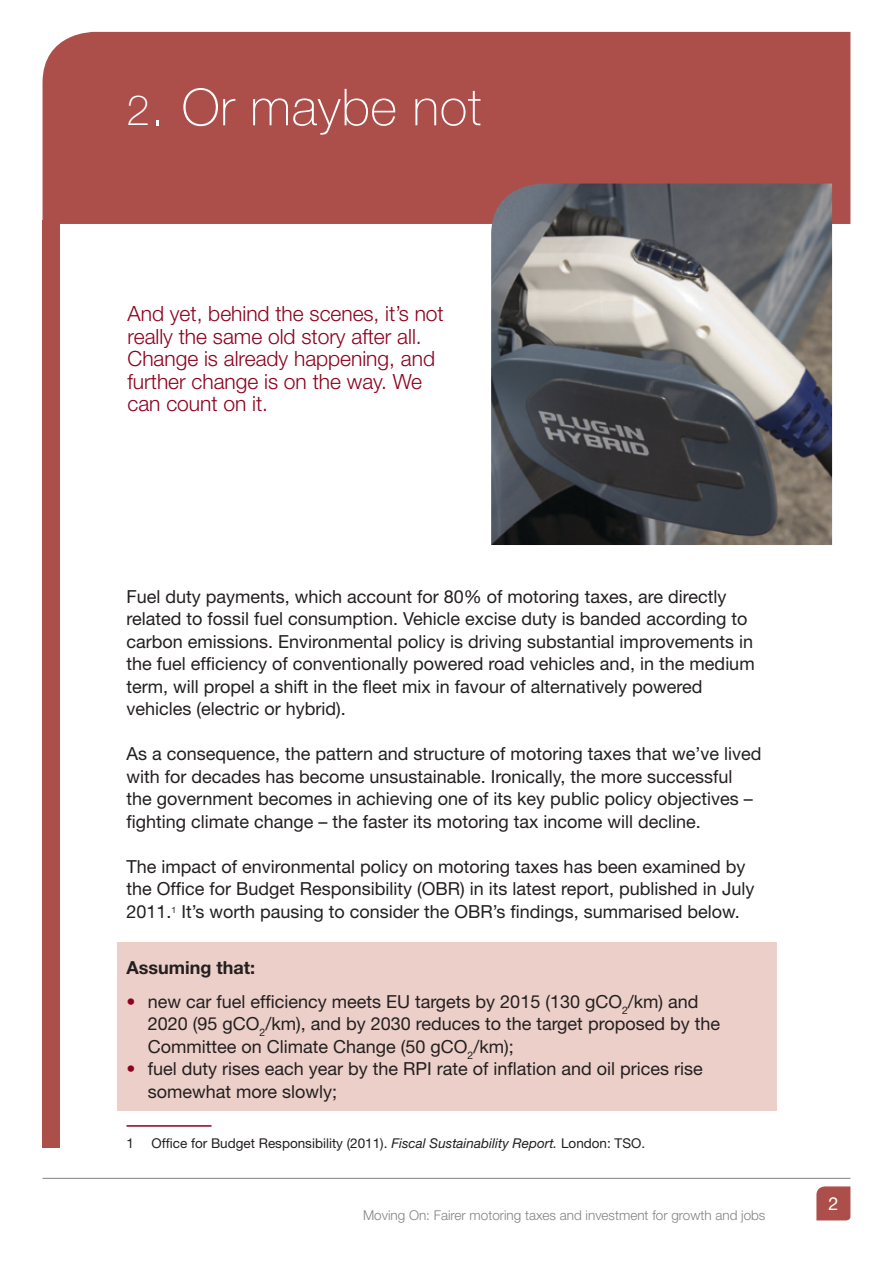
<style>
.page{position:relative;width:893px;height:1263px;background:#fff}
.page>*{position:absolute;margin:0;border:0;box-sizing:border-box;transform-origin:0 0}
.t1{font:100 51px "Helvetica Neue";letter-spacing:.015em;color:#fff}
.t2{font:300 21px/22.5px "Helvetica Neue";color:#8e001e}
.t3{font:18px/22.5px "Helvetica Neue";color:#231f20}
.t4{font:700 18px "Helvetica Neue";color:#231f20}
.t5{font:18px "Helvetica Neue";color:#fff}
.t6{font:13.5px "Helvetica Neue";color:#231f20}
.t7{font:300 13.5px "Helvetica Neue";color:#808285}
.s1{font-size:42px}
.s2{font-weight:500;color:#8e001e}
.s3{font-style:italic}
</style>
<div class="page">
<div style="left:43px;top:32px;width:807px;height:192px;background:#ac4f4b"></div>
<div style="left:43px;top:221px;width:17px;height:927px;background:#ac4f4b"></div>
<hr style="left:43px;top:1178px;width:807px;height:1px;background:#808285">
<svg style="left:816px;top:1186px;width:34px;height:34px"></svg>
<img style="left:491px;top:184px;width:341px;height:361px">
<div style="left:117px;top:943px;width:659px;height:168px;background:#ebcfc8"></div>
<hr style="left:126px;top:1125px;width:86px;height:2px;background:#8e001e">
<h1 class="t1" style="left:126px;top:78px;width:356px"><span class="s1">2</span>. Or maybe not</h1>
<p class="t2" style="left:128px;top:302px;width:318px">And yet, behind the scenes, it’s not really the same old story after all.<br>Change is already happening, and further change is on the way. We can count on it.</p>
<p class="t3" style="left:126px;top:585px;width:630px">Fuel duty payments, which account for 80% of motoring taxes, are directly related to fossil fuel consumption. Vehicle excise duty is banded according to carbon emissions. Environmental policy is driving substantial improvements in the fuel efficiency of conventionally powered road vehicles and, in the medium term, will propel a shift in the fleet mix in favour of alternatively powered vehicles (electric or hybrid).</p>
<p class="t3" style="left:126px;top:742px;width:636px">As a consequence, the pattern and structure of motoring taxes that we’ve lived with for decades has become unsustainable. Ironically, the more successful the government becomes in achieving one of its key public policy objectives – fighting climate change – the faster its motoring tax income will decline.</p>
<p class="t3" style="left:126px;top:855px;width:629px">The impact of environmental policy on motoring taxes has been examined by the Office for Budget Responsibility (OBR) in its latest report, published in July<br>2011.<sup>1</sup> It’s worth pausing to consider the OBR’s findings, summarised below.</p>
<p class="t4" style="left:126px;top:957px;width:130px">Assuming that:</p>
<p class="t3" style="left:148px;top:990px;width:574px;text-indent:-21px"><span class="s2">•</span> new car fuel efficiency meets EU targets by 2015 (130 gCO<sub>2</sub>/km) and<br>2020 (95 gCO<sub>2</sub>/km), and by 2030 reduces to the target proposed by the<br>Committee on Climate Change (50 gCO<sub>2</sub>/km);</p>
<p class="t3" style="left:148px;top:1057px;width:557px;text-indent:-21px"><span class="s2">•</span> fuel duty rises each year by the RPI rate of inflation and oil prices rise somewhat more slowly;</p>
<p class="t6" style="left:126px;top:1135px;width:9px">1</p>
<p class="t6" style="left:152px;top:1135px;width:495px">Office for Budget Responsibility (2011). <span class="s3">Fiscal Sustainability Report.</span> London: TSO.</p>
<p class="t7" style="left:363px;top:1207px;width:404px">Moving On: Fairer motoring taxes and investment for growth and jobs</p>
<p class="t5" style="left:828px;top:1193px;width:12px">2</p>
</div>
